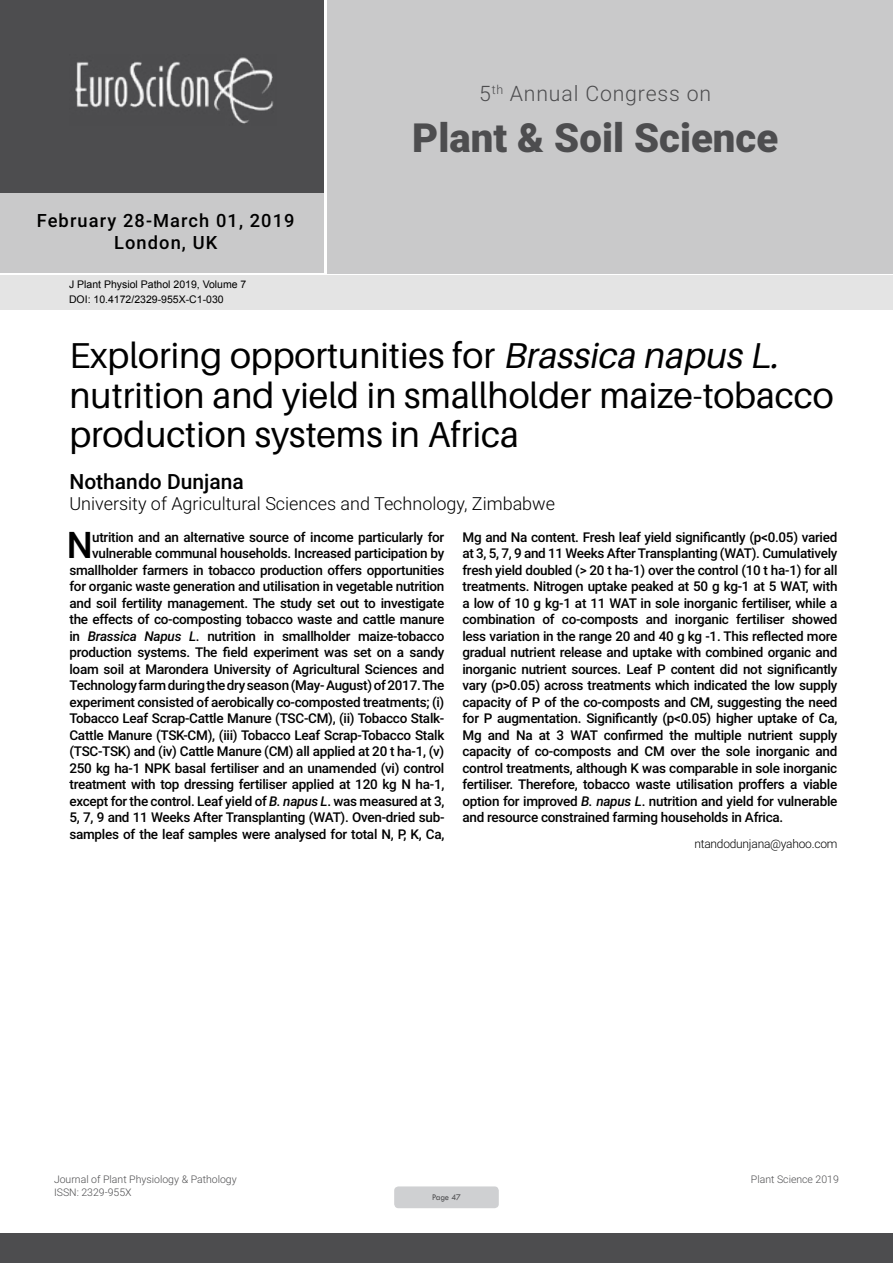
<style>
.page{position:relative;width:893px;height:1263px;background:#fff}
.page>*{position:absolute;margin:0;border:0;box-sizing:border-box;transform-origin:0 0}
.t1{font:900 40.2px "Roboto";color:#4d4d4f}
.t2{font:500 36.75px "Roboto";color:#000}
.t3{font:36px/39.6px "Aileron";color:#000}
.t4{font:300 21.3px "Roboto";letter-spacing:.04em;color:#4d4d4f}
.t5{font:500 21px "Roboto";color:#000}
.t6{font:500 18.3px/21.9px "Roboto";letter-spacing:.06em;color:#000;text-align:center}
.t7{font:300 18px "Roboto";color:#000}
.t8{font:500 13.5px/16.5px "Roboto";letter-spacing:-.02em;color:#000;text-align:right}
.t9{font:300 12px "Roboto";letter-spacing:-.02em;color:#000}
.t10{font:300 10.5px "Roboto";color:#4d4d4f}
.t11{font:10.5px/14.4px "Arial";color:#000}
.t12{font:9px "Tw Cen";letter-spacing:-.02em;color:#4d4d4f;scale:.95 1}
.s1{font-style:italic}
</style>
<div class="page">
<div style="left:0;top:0;width:323px;height:193px;background:#4d4d4f"></div>
<div style="left:1px;top:193px;width:323px;height:80px;background:#c9c9ca"></div>
<div style="left:327px;top:0;width:566px;height:273px;background:#c9c9ca"></div>
<img style="left:75px;top:57px;width:199px;height:67px">
<div style="left:0;top:1233px;width:893px;height:30px;background:#4d4d4f"></div>
<div style="left:1px;top:275px;width:892px;height:35px;background:#e4e4e4"></div>
<div style="left:394px;top:1186px;width:105px;height:22px;background:#cfd0d2;border-radius:4px"></div>
<h3 class="t6" style="left:37px;top:209px;width:259px">February 28-March 01, 2019<br>London, UK</h3>
<p class="t11" style="left:69px;top:278px;width:179px">J Plant Physiol Pathol 2019, Volume 7<br>DOI: 10.4172/2329-955X-C1-030</p>
<h3 class="t4" style="left:479px;top:78px;width:233px">5<sup>th</sup> Annual Congress on</h3>
<h1 class="t1" style="left:412px;top:110px;width:367px">Plant &amp; Soil Science</h1>
<h3 class="t3" style="left:69px;top:336px;width:766px">Exploring opportunities for <span class="s1">Brassica napus L. </span>nutrition and yield in smallholder maize-tobacco production systems in Africa</h3>
<h3 class="t5" style="left:69px;top:466px;width:176px">Nothando Dunjana</h3>
<h3 class="t7" style="left:69px;top:491px;width:487px">University of Agricultural Sciences and Technology, Zimbabwe</h3>
<p class="t8" style="left:69px;top:528px;width:376px">utrition and an alternative source of income particularly for vulnerable communal households. Increased participation by smallholder farmers in tobacco production offers opportunities for organic waste generation and utilisation in vegetable nutrition and soil fertility management. The study set out to investigate the effects of co-composting tobacco waste and cattle manure in <span class="s1">Brassica Napus L</span>. nutrition in smallholder maize-tobacco production systems. The field experiment was set on a sandy loam soil at Marondera University of Agricultural Sciences and Technology farm during the dry season (May- August) of 2017. The experiment consisted of aerobically co-composted treatments; (i)<br>Tobacco Leaf Scrap-Cattle Manure (TSC-CM), (ii) Tobacco Stalk-Cattle Manure (TSK-CM), (iii) Tobacco Leaf Scrap-Tobacco Stalk (TSC-TSK) and (iv) Cattle Manure (CM) all applied at 20 t ha-1, (v)<br>250 kg ha-1 NPK basal fertiliser and an unamended (vi) control treatment with top dressing fertiliser applied at 120 kg N ha-1, except for the control. Leaf yield of <span class="s1">B. napus L</span>. was measured at 3, 5, 7, 9 and 11 Weeks After Transplanting (WAT). Oven-dried sub&shy;samples of the leaf samples were analysed for total N, P, K, Ca,</p>
<p class="t8" style="left:462px;top:528px;width:377px;text-align:justify">Mg and Na content. Fresh leaf yield significantly (p&lt;0.05) varied at 3, 5, 7, 9 and 11 Weeks After Transplanting (WAT). Cumulatively fresh yield doubled (&gt; 20 t ha-1) over the control (10 t ha-1) for all treatments. Nitrogen uptake peaked at 50 g kg-1 at 5 WAT, with a low of 10 g kg-1 at 11 WAT in sole inorganic fertiliser, while a combination of co-composts and inorganic fertiliser showed less variation in the range 20 and 40 g kg -1. This reflected more gradual nutrient release and uptake with combined organic and inorganic nutrient sources. Leaf P content did not significantly vary (p&gt;0.05) across treatments which indicated the low supply capacity of P of the co-composts and CM, suggesting the need for P augmentation. Significantly (p&lt;0.05) higher uptake of Ca, Mg and Na at 3 WAT confirmed the multiple nutrient supply capacity of co-composts and CM over the sole inorganic and control treatments, although K was comparable in sole inorganic fertiliser. Therefore, tobacco waste utilisation proffers a viable option for improved <span class="s1">B. napus L</span>. nutrition and yield for vulnerable and resource constrained farming households in Africa.</p>
<p class="t9" style="left:694px;top:835px;width:145px">ntandodunjana@yahoo.com</p>
<h2 class="t2" style="left:67px;top:519px;width:28px">N</h2>
<p class="t10" style="left:54px;top:1172px;width:184px">Journal of Plant Physiology &amp; Pathology</p>
<p class="t10" style="left:751px;top:1172px;width:89px">Plant Science 2019</p>
<p class="t10" style="left:54px;top:1185px;width:79px">ISSN: 2329-955X</p>
<p class="t12" style="left:432px;top:1192px;width:32px">Page 47</p>
</div>
